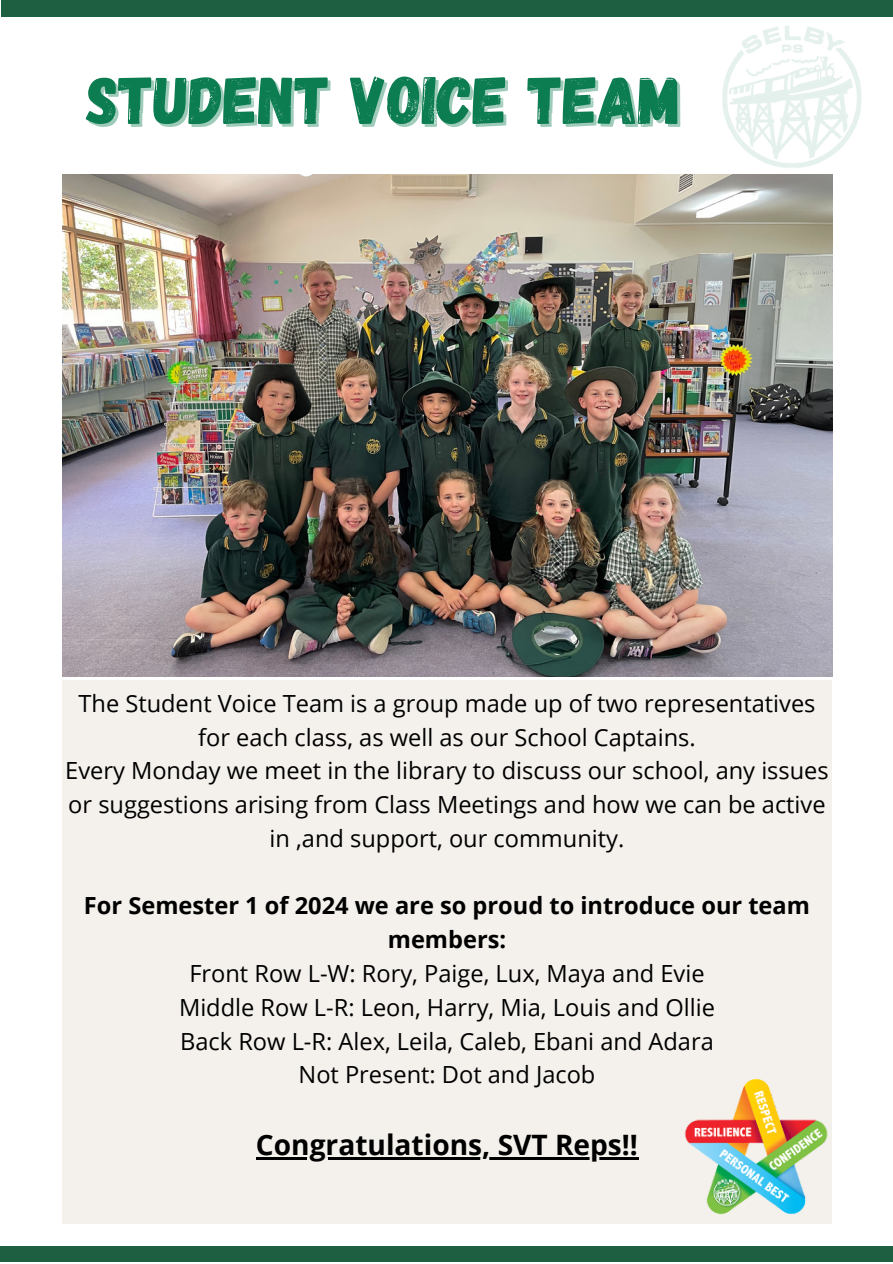
<style>
.page{position:relative;width:893px;height:1264px;background:#fff}
.page>*{position:absolute;margin:0;border:0;box-sizing:border-box;transform-origin:0 0}
.t1{font:67.05px "Gagalin";color:#0c7c51}
.t2{font:700 28.05px "Open Sans";color:#000}
.t3{font:23.55px/33.8px "Open Sans";color:#000;text-align:center}
.t4{font:700 23.55px/33.8px "Open Sans";color:#000;text-align:center}
</style>
<div class="page">
<img style="left:722px;top:26px;width:139px;height:142px">
<div style="left:0;top:1246px;width:892px;height:15px;background:#1e5e41"></div>
<div style="left:1px;top:0;width:891px;height:16px;background:#1e5e41"></div>
<img style="left:62px;top:174px;width:770px;height:502px">
<div style="left:62px;top:680px;width:769px;height:543px;background:#f4f1ec"></div>
<hr style="left:256px;top:1157px;width:382px;height:2px;background:#000">
<img style="left:684px;top:1069px;width:148px;height:154px">
<p class="t1" style="left:86px;top:57px;width:595px">STUDENT VOICE TEAM</p>
<p class="t3" style="left:78px;top:686px;width:738px">The Student Voice Team is a group made up of two representatives for each class, as well as our School Captains.</p>
<p class="t3" style="left:65px;top:753px;width:765px">Every Monday we meet in the library to discuss our school, any issues or suggestions arising from Class Meetings and how we can be active in ,and support, our community.</p>
<p class="t4" style="left:84px;top:888px;width:727px">For Semester 1 of 2024 we are so proud to introduce our team members:</p>
<p class="t3" style="left:189px;top:956px;width:516px">Front Row L-W: Rory, Paige, Lux, Maya and Evie</p>
<p class="t3" style="left:179px;top:989px;width:537px">Middle Row L-R: Leon, Harry, Mia, Louis and Ollie</p>
<p class="t3" style="left:180px;top:1023px;width:535px">Back Row L-R: Alex, Leila, Caleb, Ebani and Adara</p>
<p class="t3" style="left:298px;top:1057px;width:298px">Not Present: Dot and Jacob</p>
<p class="t2" style="left:256px;top:1125px;width:383px">Congratulations, SVT Reps!!</p>
</div>
